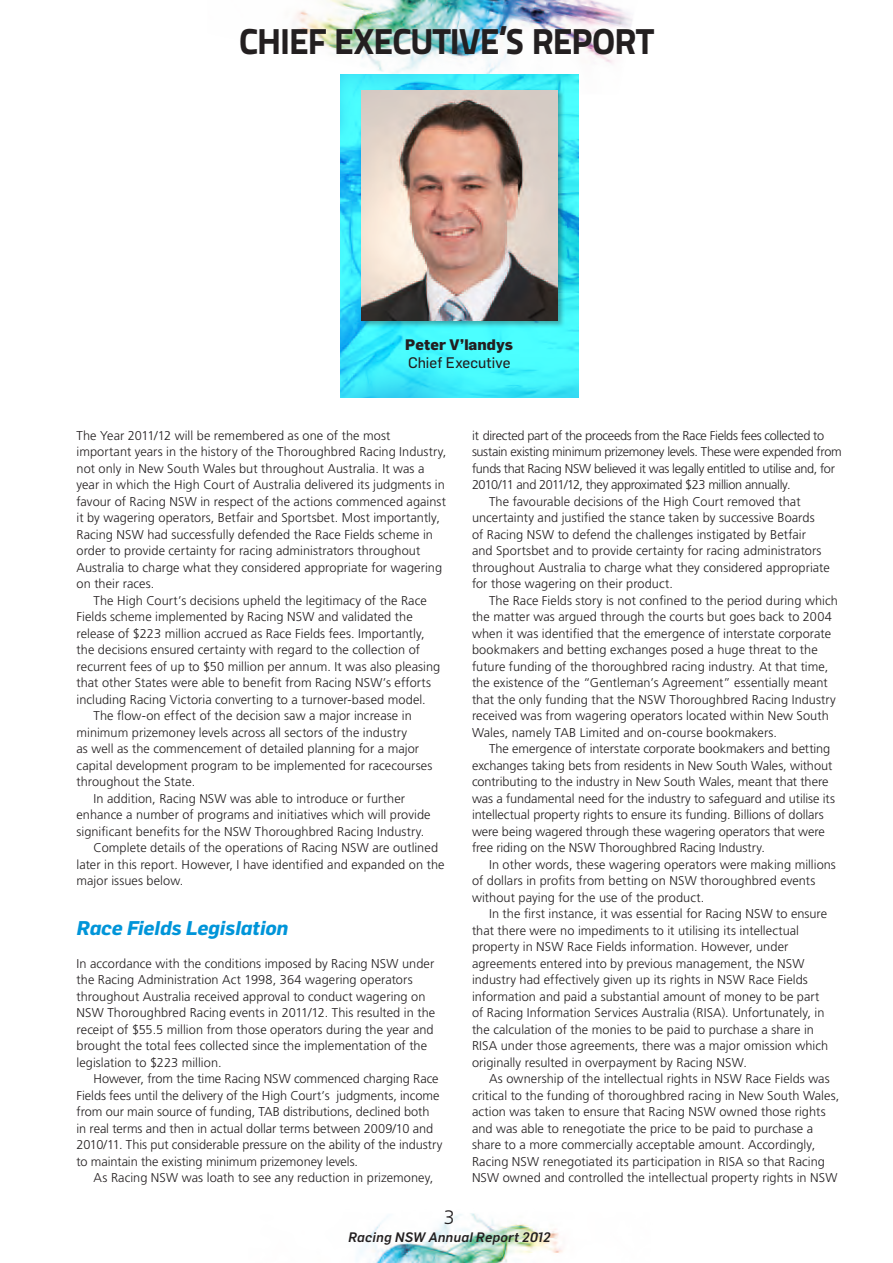
<style>
.page{position:relative;width:893px;height:1263px;background:#fff}
.page>*{position:absolute;margin:0;border:0;box-sizing:border-box;transform-origin:0 0}
.t1{font:36px "Titillium Text 14 L 999 wt";letter-spacing:-.025em;color:#231f20}
.t2{font:italic 19.5px "Flama Bold Alt";letter-spacing:-.005em;color:#0095d9}
.t3{font:300 19.5px "Frutiger LT Std";color:#231f20}
.t4{font:15px "Flama Basic Alt";letter-spacing:.01em;color:#231f20}
.t5{font:15px "Flama Extra Bold Alt";letter-spacing:.005em;color:#231f20}
.t6{font:italic 13.5px "Flama Medium Alt";letter-spacing:.02em;color:#231f20}
.t7{font:300 12.75px/16.5px "Frutiger LT Std";letter-spacing:.005em;color:#231f20}
.t8{font:300 12.75px "Frutiger LT Std";letter-spacing:-.025em;color:#231f20}
.t9{font:300 12.75px "Frutiger LT Std";letter-spacing:-.03em;color:#231f20}
</style>
<div class="page">
<img style="left:295px;top:0;width:337px;height:94px">
<img style="left:356px;top:1213px;width:207px;height:50px">
<img style="left:340px;top:74px;width:238px;height:324px">
<div style="left:360px;top:89px;width:205px;height:239px;background:#231f20;opacity:.35"></div>
<img style="left:362px;top:91px;width:195px;height:229px">
<h1 class="t1" style="left:239px;top:19px;width:416px">CHIEF EXECUTIVE’S REPORT</h1>
<p class="t5" style="left:405px;top:338px;width:109px">Peter V’landys</p>
<p class="t4" style="left:408px;top:356px;width:104px">Chief Executive</p>
<p class="t7" style="left:77px;top:427px;width:315px">The Year 2011/12 will be remembered as one of the most</p>
<p class="t7" style="left:77px;top:444px;width:371px">important years in the history of the Thoroughbred Racing Industry,</p>
<p class="t7" style="left:77px;top:460px;width:349px">not only in New South Wales but throughout Australia. It was a</p>
<p class="t7" style="left:77px;top:477px;width:370px">year in which the H igh Court of Australia delivered its judgments in</p>
<p class="t7" style="left:77px;top:493px;width:371px">favour of Racing NSW in respect of the actions commenced against</p>
<p class="t7" style="left:77px;top:510px;width:365px">it by wagering operators, Betfair and Sportsbet. Most importantly,</p>
<p class="t7" style="left:77px;top:526px;width:358px">Racing NSW had successfully defended the Race Fields scheme in</p>
<p class="t7" style="left:77px;top:543px;width:345px">order to provide certainty for racing administrators throughout</p>
<p class="t7" style="left:77px;top:559px;width:367px">Australia to charge what they considered appropriate for wagering</p>
<p class="t7" style="left:77px;top:576px;width:79px">on their races.</p>
<p class="t7" style="left:94px;top:592px;width:335px">The H igh Court’s decisions upheld the legitimacy of the Race</p>
<p class="t7" style="left:77px;top:609px;width:338px">Fields scheme implemented by Racing NSW and validated the</p>
<p class="t7" style="left:77px;top:625px;width:350px">release of $223 million accrued as Race Fields fees. Importantly,</p>
<p class="t7" style="left:77px;top:642px;width:345px">the decisions ensured certainty with regard to the collection of</p>
<p class="t7" style="left:77px;top:658px;width:365px">recurrent fees of up to $50 million per annum. It was also pleasing</p>
<p class="t7" style="left:77px;top:675px;width:356px">that other States were able to benefit from Racing NSW’s efforts</p>
<p class="t7" style="left:77px;top:691px;width:351px">including Racing Victoria converting to a turnover-based model.</p>
<p class="t7" style="left:94px;top:708px;width:320px">The flow-on effect of the decision saw a major increase in</p>
<p class="t7" style="left:77px;top:724px;width:332px">minimum prizemoney levels across all sectors of the industry</p>
<p class="t7" style="left:77px;top:741px;width:344px">as well as the commencement of detailed planning for a major</p>
<p class="t7" style="left:77px;top:757px;width:357px">capital development program to be implemented for racecourses</p>
<p class="t7" style="left:77px;top:774px;width:120px">throughout the State.</p>
<p class="t7" style="left:94px;top:790px;width:313px">In addition, Racing NSW was able to introduce or further</p>
<p class="t7" style="left:77px;top:807px;width:356px">enhance a number of programs and initiatives which will provide</p>
<p class="t7" style="left:77px;top:823px;width:349px">significant benefits for the NSW Thoroughbred Racing Industry.</p>
<p class="t7" style="left:94px;top:840px;width:346px">Complete details of the operations of Racing NSW are outlined</p>
<p class="t7" style="left:77px;top:856px;width:370px">later in this report. H owever, I have identified and expanded on the</p>
<p class="t7" style="left:77px;top:873px;width:108px">major issues below.</p>
<h2 class="t2" style="left:77px;top:919px;width:213px">Race Fields Legislation</h2>
<p class="t7" style="left:77px;top:955px;width:360px">In accordance with the conditions imposed by Racing NSW under the Racing Administration Act 1998, 364 wagering operators throughout Australia received approval to conduct wagering on NSW Thoroughbred Racing events in 2011/12. This resulted in the receipt of $55.5 million from those operators during the year and brought the total fees collected since the implementation of the legislation to $223 million.</p>
<p class="t7" style="left:77px;top:1071px;width:367px;text-indent:17px">However, from the time Racing NSW commenced charging Race Fields fees until the delivery of the H igh Court’s judgments, income from our main source of funding, TAB distributions, declined both in real terms and then in actual dollar terms between 2009/10 and 2010/11. This put considerable pressure on the ability of the industry to maintain the existing minimum prizemoney levels.</p>
<p class="t7" style="left:94px;top:1170px;width:341px">As Racing NSW was loath to see any reduction in prizemoney,</p>
<h2 class="t3" style="left:444px;top:1206px;width:12px">3</h2>
<p class="t8" style="left:472px;top:428px;width:354px">it directed part of the proceeds from the Race Fields fees collected to</p>
<p class="t8" style="left:472px;top:444px;width:371px">sustain existing minimum prizemoney levels. These were expended from</p>
<p class="t8" style="left:472px;top:461px;width:364px">funds that Racing NSW believed it was legally entitled to utilise and, for</p>
<p class="t9" style="left:472px;top:477px;width:320px">2010/11 and 2011/12, they approximated $23 million annually.</p>
<p class="t7" style="left:489px;top:493px;width:313px">The favourable decisions of the H igh Court removed that</p>
<p class="t7" style="left:472px;top:510px;width:344px">uncertainty and justified the stance taken by successive Boards</p>
<p class="t7" style="left:472px;top:526px;width:335px">of Racing NSW to defend the challenges instigated by Betfair</p>
<p class="t7" style="left:472px;top:543px;width:351px">and Sportsbet and to provide certainty for racing administrators</p>
<p class="t7" style="left:472px;top:559px;width:359px">throughout Australia to charge what they considered appropriate</p>
<p class="t7" style="left:472px;top:576px;width:202px">for those wagering on their product.</p>
<p class="t7" style="left:489px;top:592px;width:350px">The Race Fields story is not confined to the period during which</p>
<p class="t7" style="left:472px;top:609px;width:361px">the matter was argued through the courts but goes back to 2004</p>
<p class="t7" style="left:472px;top:625px;width:361px">when it was identified that the emergence of interstate corporate</p>
<p class="t7" style="left:472px;top:642px;width:347px">bookmakers and betting exchanges posed a huge threat to the</p>
<p class="t7" style="left:472px;top:658px;width:358px">future funding of the thoroughbred racing industry. At that time,</p>
<p class="t7" style="left:472px;top:675px;width:357px">the existence of the “Gentleman’s Agreement” essentially meant</p>
<p class="t7" style="left:472px;top:691px;width:365px">that the only funding that the NSW Thoroughbred Racing Industry</p>
<p class="t7" style="left:472px;top:708px;width:358px">received was from wagering operators located within New South</p>
<p class="t7" style="left:472px;top:724px;width:307px">Wales, namely TAB Limited and on-course bookmakers.</p>
<p class="t7" style="left:489px;top:741px;width:343px">The emergence of interstate corporate bookmakers and betting</p>
<p class="t7" style="left:472px;top:757px;width:362px">exchanges taking bets from residents in New South Wales, without</p>
<p class="t7" style="left:472px;top:774px;width:358px">contributing to the industry in New South Wales, meant that there</p>
<p class="t7" style="left:472px;top:790px;width:364px">was a fundamental need for the industry to safeguard and utilise its</p>
<p class="t7" style="left:472px;top:807px;width:353px">intellectual property rights to ensure its funding. Billions of dollars</p>
<p class="t7" style="left:472px;top:823px;width:354px">were being wagered through these wagering operators that were</p>
<p class="t7" style="left:472px;top:840px;width:294px">free riding on the NSW Thoroughbred Racing Industry.</p>
<p class="t7" style="left:489px;top:856px;width:348px">In other words, these wagering operators were making millions</p>
<p class="t7" style="left:472px;top:873px;width:345px">of dollars in profits from betting on NSW thoroughbred events</p>
<p class="t7" style="left:472px;top:889px;width:234px">without paying for the use of the product.</p>
<p class="t7" style="left:489px;top:906px;width:340px">In the first instance, it was essential for Racing NSW to ensure</p>
<p class="t7" style="left:472px;top:922px;width:328px">that there were no impediments to it utilising its intellectual</p>
<p class="t7" style="left:472px;top:939px;width:318px">property in NSW Race Fields information. H owever, under</p>
<p class="t7" style="left:472px;top:955px;width:334px">agreements entered into by previous management, the NSW</p>
<p class="t7" style="left:472px;top:972px;width:337px">industry had effectively given up its rights in NSW Race Fields</p>
<p class="t7" style="left:472px;top:988px;width:349px">information and paid a substantial amount of money to be part</p>
<p class="t7" style="left:472px;top:1005px;width:354px">of Racing Information Services Australia (RISA). Unfortunately, in</p>
<p class="t7" style="left:472px;top:1021px;width:343px">the calculation of the monies to be paid to purchase a share in</p>
<p class="t7" style="left:472px;top:1038px;width:358px">RISA under those agreements, there was a major omission which</p>
<p class="t7" style="left:472px;top:1054px;width:276px">originally resulted in overpayment by Racing NSW.</p>
<p class="t7" style="left:489px;top:1070px;width:342px">As ownership of the intellectual rights in NSW Race Fields was</p>
<p class="t7" style="left:472px;top:1087px;width:369px">critical to the funding of thoroughbred racing in New South Wales,</p>
<p class="t7" style="left:472px;top:1103px;width:355px">action was taken to ensure that Racing NSW owned those rights</p>
<p class="t7" style="left:472px;top:1120px;width:343px">and was able to renegotiate the price to be paid to purchase a</p>
<p class="t7" style="left:472px;top:1136px;width:345px">share to a more commercially acceptable amount. Accordingly,</p>
<p class="t7" style="left:472px;top:1153px;width:354px">Racing NSW renegotiated its participation in RISA so that Racing</p>
<p class="t7" style="left:472px;top:1169px;width:367px">NSW owned and controlled the intellectual property rights in NSW</p>
<p class="t6" style="left:348px;top:1231px;width:204px">Racing NSW Annual Report 2012</p>
</div>
